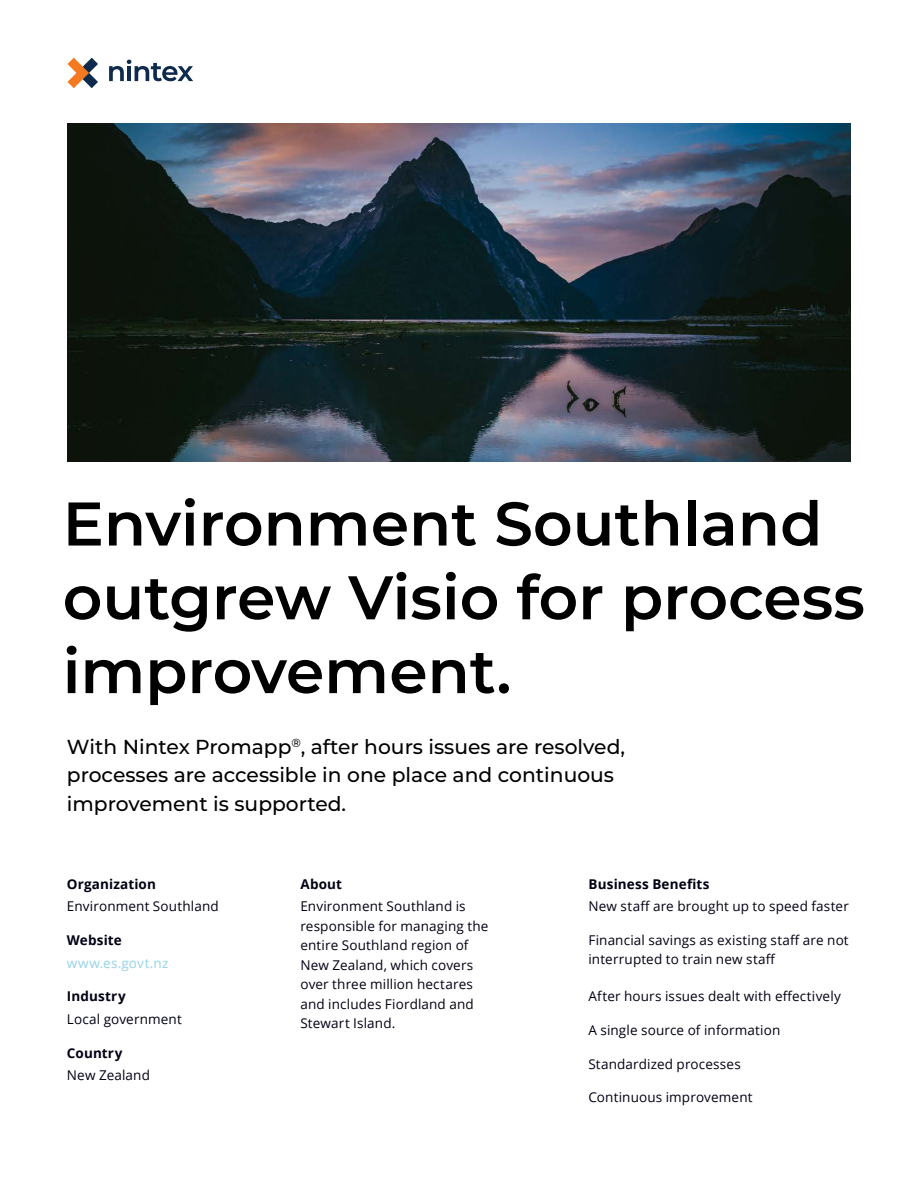
<style>
.page{position:relative;width:918px;height:1188px;background:#fff}
.page>*{position:absolute;margin:0;border:0;box-sizing:border-box;transform-origin:0 0}
.t1{font:600 61.5px/73.8px "Montserrat";color:#000}
.t2{font:500 20.25px/28.5px "Montserrat";color:#000}
.t3{font:13.5px/19.5px "Open Sans";letter-spacing:.01em;color:#000014}
.t4{font:700 13.5px "Open Sans";letter-spacing:.01em;color:#000014}
.t5{font:13.5px "Open Sans";letter-spacing:.015em;color:#95d3e9}
</style>
<div class="page">
<svg style="left:68px;top:58px;width:30px;height:30px"></svg>
<svg style="left:109px;top:60px;width:84px;height:21px"></svg>
<img style="left:68px;top:124px;width:782px;height:337px">
<h1 class="t1" style="left:63px;top:484px;width:804px">Environment Southland outgrew Visio for process improvement.</h1>
<h2 class="t2" style="left:67px;top:732px;width:560px">With Nintex Promapp<sup>®</sup>, after hours issues are resolved, processes are accessible in one place and continuous improvement is supported.</h2>
<p class="t4" style="left:67px;top:874px;width:91px">Organization</p>
<p class="t3" style="left:67px;top:896px;width:153px">Environment Southland</p>
<p class="t4" style="left:67px;top:931px;width:57px">Website</p>
<p class="t5" style="left:67px;top:953px;width:103px">www.es.govt.nz</p>
<p class="t4" style="left:67px;top:987px;width:60px">Industry</p>
<p class="t3" style="left:67px;top:1009px;width:116px">Local government</p>
<p class="t4" style="left:67px;top:1043px;width:57px">Country</p>
<p class="t3" style="left:67px;top:1065px;width:85px">New Zealand</p>
<p class="t4" style="left:300px;top:874px;width:43px">About</p>
<p class="t3" style="left:300px;top:896px;width:190px">Environment Southland is responsible for managing the entire Southland region of<br>New Zealand, which covers over three million hectares and includes Fiordland and<br>Stewart Island.</p>
<p class="t4" style="left:588px;top:874px;width:123px">Business Benefits</p>
<p class="t3" style="left:588px;top:896px;width:262px">New staff are brought up to speed faster</p>
<p class="t3" style="left:588px;top:930px;width:262px">Financial savings as existing staff are not interrupted to train new staff</p>
<p class="t3" style="left:588px;top:986px;width:254px">After hours issues dealt with effectively</p>
<p class="t3" style="left:588px;top:1020px;width:193px">A single source of information</p>
<p class="t3" style="left:588px;top:1054px;width:154px">Standardized processes</p>
<p class="t3" style="left:588px;top:1087px;width:166px">Continuous improvement</p>
</div>
